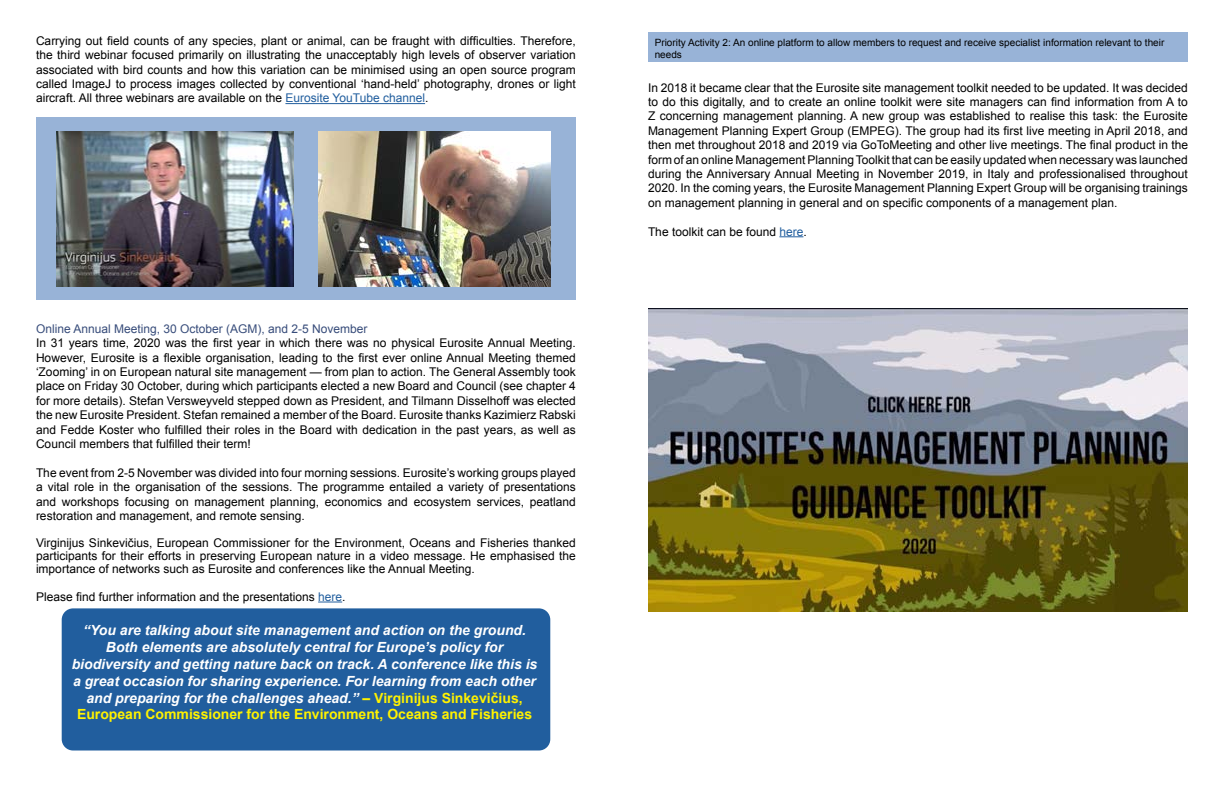
<style>
.page{position:relative;width:1224px;height:792px;background:#fff}
.page>*{position:absolute;margin:0;border:0;box-sizing:border-box;transform-origin:0 0}
.t1{font:italic 700 14px/16.8px "Arial";color:#fff;text-align:center}
.t2{font:12px/14.4px "Arial";color:#000;text-align:justify}
.t3{font:12px "Arial";color:#374c7a}
.t4{font:10px/12px "Arial";color:#000}
.s1{color:#215e9e}
.s2{font-style:normal;color:#fff200}
</style>
<div class="page">
<hr style="left:285px;top:103px;width:140px;height:1px;background:#215e9e">
<svg style="left:318px;top:602px;width:24px;height:1px"></svg>
<div style="left:36px;top:118px;width:540px;height:182px;background:#98b3d7"></div>
<img style="left:56px;top:131px;width:238px;height:155px">
<img style="left:318px;top:131px;width:233px;height:155px">
<svg style="left:779px;top:236px;width:24px;height:1px"></svg>
<img style="left:648px;top:308px;width:540px;height:304px">
<div style="left:648px;top:32px;width:540px;height:30px;background:#98b3d7"></div>
<div style="left:62px;top:608px;width:488px;height:143px;background:#215e9e;border-radius:11px"></div>
<p class="t2" style="left:36px;top:33px;width:541px">Carrying out field counts of any species, plant or animal, can be fraught with difficulties. Therefore, the third webinar focused primarily on illustrating the unacceptably high levels of observer variation associated with bird counts and how this variation can be minimised using an open source program called ImageJ to process images collected by conventional ‘hand-held’ photography, drones or light aircraft. All three webinars are available on the <span class="s1">Eurosite YouTube channel</span>.</p>
<p class="t3" style="left:36px;top:321px;width:333px">Online Annual Meeting, 30 October (AGM), and 2-5 November</p>
<p class="t2" style="left:36px;top:336px;width:541px">In 31 years time, 2020 was the first year in which there was no physical Eurosite Annual Meeting.<br>However, Eurosite is a flexible organisation, leading to the first ever online Annual Meeting themed ‘Zooming’ in on European natural site management — from plan to action. The General Assembly took place on Friday 30 October, during which participants elected a new Board and Council (see chapter 4 for more details). Stefan Versweyveld stepped down as President, and Tilmann Disselhoff was elected the new Eurosite President. Stefan remained a member of the Board. Eurosite thanks Kazimierz Rabski and Fedde Koster who fulfilled their roles in the Board with dedication in the past years, as well as Council members that fulfilled their term!</p>
<p class="t2" style="left:36px;top:465px;width:541px">The event from 2-5 November was divided into four morning sessions. Eurosite’s working groups played a vital role in the organisation of the sessions. The programme entailed a variety of presentations and workshops focusing on management planning, economics and ecosystem services, peatland restoration and management, and remote sensing.</p>
<p class="t2" style="left:36px;top:537px;width:541px;line-height:13px">Virginijus Sinkevičius, European Commissioner for the Environment, Oceans and Fisheries thanked participants for their efforts in preserving European nature in a video message. He emphasised the importance of networks such as Eurosite and conferences like the Annual Meeting.</p>
<p class="t2" style="left:36px;top:589px;width:311px">Please find further information and the presentations <span class="s1">here</span>.</p>
<p class="t1" style="left:72px;top:623px;width:467px">“You are talking about site management and action on the ground.<br>Both elements are absolutely central for Europe’s policy for biodiversity and getting nature back on track. A conference like this is a great occasion for sharing experience. For learning from each other and preparing for the challenges ahead.” <span class="s2">– Virginijus Sinkevičius, European Commissioner for the Environment, Oceans and Fisheries</span></p>
<p class="t4" style="left:655px;top:37px;width:511px">Priority Activity 2: An online platform to allow members to request and receive specialist information relevant to their needs</p>
<p class="t2" style="left:648px;top:80px;width:542px">In 2018 it became clear that the Eurosite site management toolkit needed to be updated. It was decided to do this digitally, and to create an online toolkit were site managers can find information from A to Z concerning management planning. A new group was established to realise this task: the Eurosite Management Planning Expert Group (EMPEG). The group had its first live meeting in April 2018, and then met throughout 2018 and 2019 via GoToMeeting and other live meetings. The final product in the form of an online Management Planning Toolkit that can be easily updated when necessary was launched during the Anniversary Annual Meeting in November 2019, in Italy and professionalised throughout 2020. In the coming years, the Eurosite Management Planning Expert Group will be organising trainings on management planning in general and on specific components of a management plan.</p>
<p class="t2" style="left:648px;top:224px;width:160px">The toolkit can be found <span class="s1">here</span>.</p>
</div>
